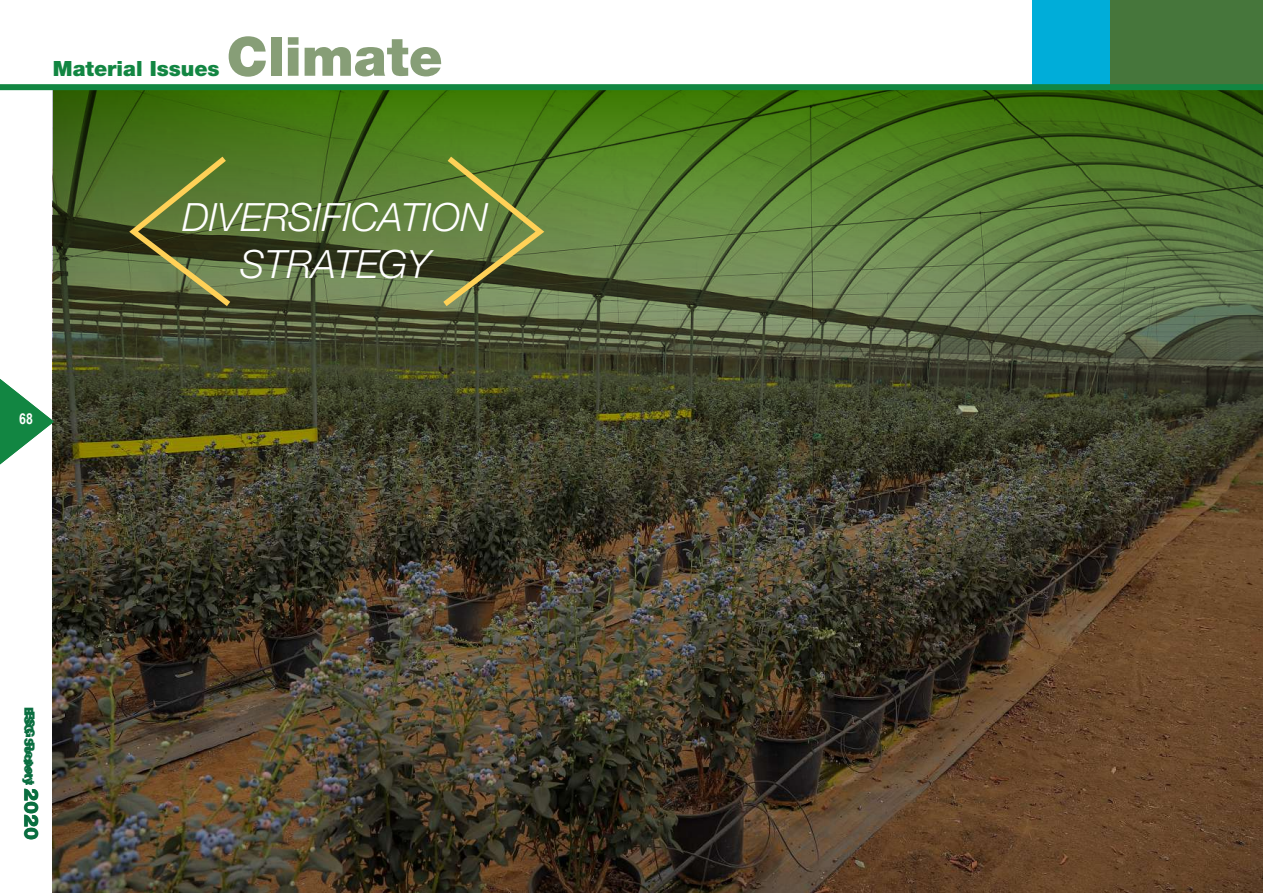
<style>
.page{position:relative;width:1263px;height:893px;background:#fff}
.page>*{position:absolute;margin:0;border:0;box-sizing:border-box;transform-origin:0 0}
.t1{font:900 54px "Helvetica Neue LT Std";color:#879e77}
.t2{font:italic 300 39px/46.8px "Helvetica Neue LT Std";color:#fff;text-align:center}
.t3{font:900 21px "Helvetica Neue LT Std";color:#128642}
.t4{font:700 15px "Arial Narrow";color:#fff}
.t5{font:900 12.45px "Helvetica Neue LT Std";color:#0a6e40}
.s1{font-size:19.65px}
</style>
<div class="page">
<img style="left:53px;top:515px;width:1210px;height:378px">
<svg style="left:53px;top:90px;width:1210px;height:425px;background:#4b5d2f"></svg>
<svg style="left:443px;top:157px;width:101px;height:149px;background:#697e3e"></svg>
<svg style="left:129px;top:157px;width:101px;height:149px;background:#5f7035"></svg>
<hr style="left:1261px;top:0;width:2px;height:87px;background:#46763b">
<div style="left:1109px;top:0;width:152px;height:87px;background:#46763b"></div>
<div style="left:1032px;top:0;width:77px;height:87px;background:#00add9"></div>
<svg style="left:0;top:349px;width:54px;height:146px"></svg>
<div style="left:0;top:84px;width:1263px;height:6px;background:#128642"></div>
<h3 class="t3" style="left:53px;top:56px;width:168px">Material Issues</h3>
<h1 class="t1" style="left:227px;top:24px;width:218px">Climate</h1>
<h2 class="t2" style="left:182px;top:193px;width:307px">DIVERSIFICATION<br>STRATEGY</h2>
<p class="t4" style="left:19px;top:407px;width:15px">68</p>
<p class="t5" style="left:36px;top:707px;width:135px;rotate:90deg">ESG Society <span class="s1">2020</span></p>
<p class="t5" style="left:38px;top:711px;width:76px;rotate:90deg">ESG Report</p>
</div>
